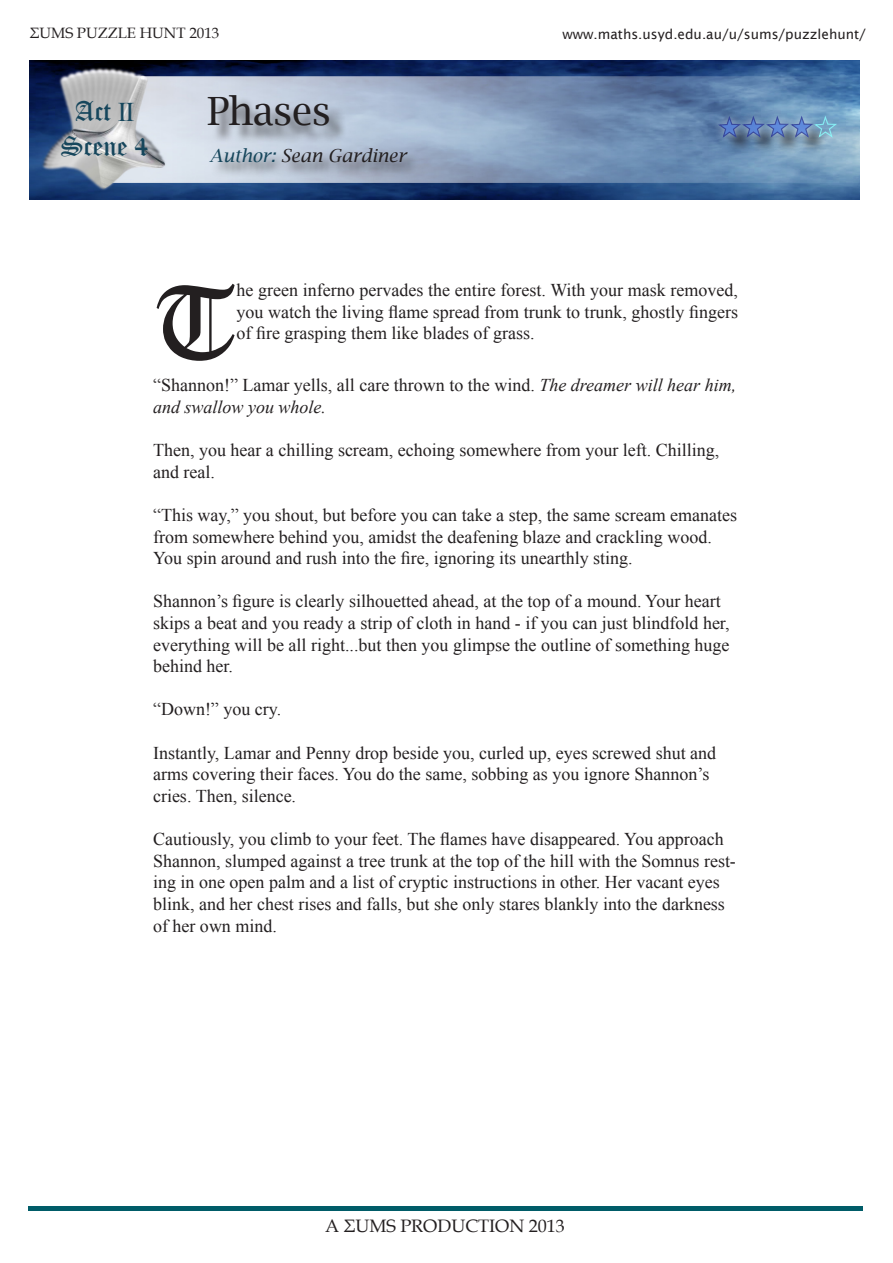
<style>
.page{position:relative;width:893px;height:1263px;background:#fff}
.page>*{position:absolute;margin:0;border:0;box-sizing:border-box;transform-origin:0 0}
.t1{font:105.6px "Old English Text";color:#231f20}
.t2{font:39px "Lucida Bright";letter-spacing:-.02em;color:#231f20}
.t3{font:27px "Old English Text";color:#16465c}
.t4{font:18px/21.6px "Times New Roman";color:#231f20}
.t5{font:18px "Book Antiqua";color:#231f20}
.t6{font:italic 18px "Lucida Bright";color:#231f20}
.t7{font:15px "Book Antiqua";color:#231f20}
.t8{font:13.5px "Lucida Sans";color:#231f20}
.s1{font-family:"Times New Roman"}
.s2{color:#16465c}
.s3{font-style:italic}
</style>
<div class="page">
<img style="left:30px;top:61px;width:830px;height:138px">
<div style="left:28px;top:1206px;width:835px;height:5px;background:#005c68"></div>
<div style="left:211px;top:97px;width:137px;height:47px;background:#231f20;opacity:.75"></div>
<div style="left:211px;top:149px;width:211px;height:29px;background:#231f20;opacity:.75"></div>
<div style="left:722px;top:120px;width:36px;height:35px;background:#231f20;opacity:.75"></div>
<div style="left:710px;top:108px;width:39px;height:38px;background:#fff;opacity:.75"></div>
<div style="left:746px;top:119px;width:36px;height:36px;background:#231f20;opacity:.75"></div>
<div style="left:734px;top:108px;width:39px;height:38px;background:#fff;opacity:.75"></div>
<div style="left:770px;top:119px;width:36px;height:36px;background:#231f20;opacity:.75"></div>
<div style="left:758px;top:108px;width:39px;height:38px;background:#fff;opacity:.75"></div>
<div style="left:794px;top:119px;width:36px;height:36px;background:#231f20;opacity:.75"></div>
<div style="left:783px;top:108px;width:38px;height:38px;background:#fff;opacity:.75"></div>
<svg style="left:716px;top:116px;width:122px;height:23px;background:#688ab5"></svg>
<p class="t7" style="left:30px;top:22px;width:191px">ΣUMS PUZZLE HUNT 2013</p>
<p class="t8" style="left:562px;top:27px;width:305px">www.maths.usyd.edu.au/u/sums/puzzlehunt/</p>
<p class="t3" style="left:75px;top:94px;width:61px">Act <span class="s1">II</span></p>
<p class="t3" style="left:61px;top:129px;width:89px">Scene 4</p>
<p class="t2" style="left:207px;top:88px;width:126px">Phases</p>
<p class="t6" style="left:210px;top:146px;width:198px"><span class="s2">Author:</span> Sean Gardiner</p>
<p class="t1" style="left:153px;top:255px;width:85px">T</p>
<p class="t4" style="left:237px;top:279px;width:503px;text-align:justify">he green inferno pervades the entire forest. With your mask removed, you watch the living flame spread from trunk to trunk, ghostly fingers of fire grasping them like blades of grass.</p>
<p class="t4" style="left:153px;top:374px;width:585px">“Shannon!” Lamar yells, all care thrown to the wind. <span class="s3">The dreamer will hear him, and swallow you whole.</span></p>
<p class="t4" style="left:153px;top:439px;width:568px">Then, you hear a chilling scream, echoing somewhere from your left. Chilling, and real.</p>
<p class="t4" style="left:153px;top:504px;width:586px">“This way,” you shout, but before you can take a step, the same scream emanates from somewhere behind you, amidst the deafening blaze and crackling wood.<br>You spin around and rush into the fire, ignoring its unearthly sting.</p>
<p class="t4" style="left:153px;top:590px;width:578px">Shannon’s figure is clearly silhouetted ahead, at the top of a mound. Your heart skips a beat and you ready a strip of cloth in hand - if you can just blindfold her, everything will be all right...but then you glimpse the outline of something huge behind her.</p>
<p class="t4" style="left:153px;top:698px;width:130px">“Down!” you cry.</p>
<p class="t4" style="left:153px;top:741px;width:565px">Instantly, Lamar and Penny drop beside you, curled up, eyes screwed shut and arms covering their faces. You do the same, sobbing as you ignore Shannon’s cries. Then, silence.</p>
<p class="t4" style="left:153px;top:828px;width:584px">Cautiously, you climb to your feet. The flames have disappeared. You approach Shannon, slumped against a tree trunk at the top of the hill with the Somnus rest&shy;ing in one open palm and a list of cryptic instructions in other. Her vacant eyes blink, and her chest rises and falls, but she only stares blankly into the darkness of her own mind.</p>
<p class="t5" style="left:325px;top:1213px;width:241px">A ΣUMS PRODUCTION 2013</p>
</div>
